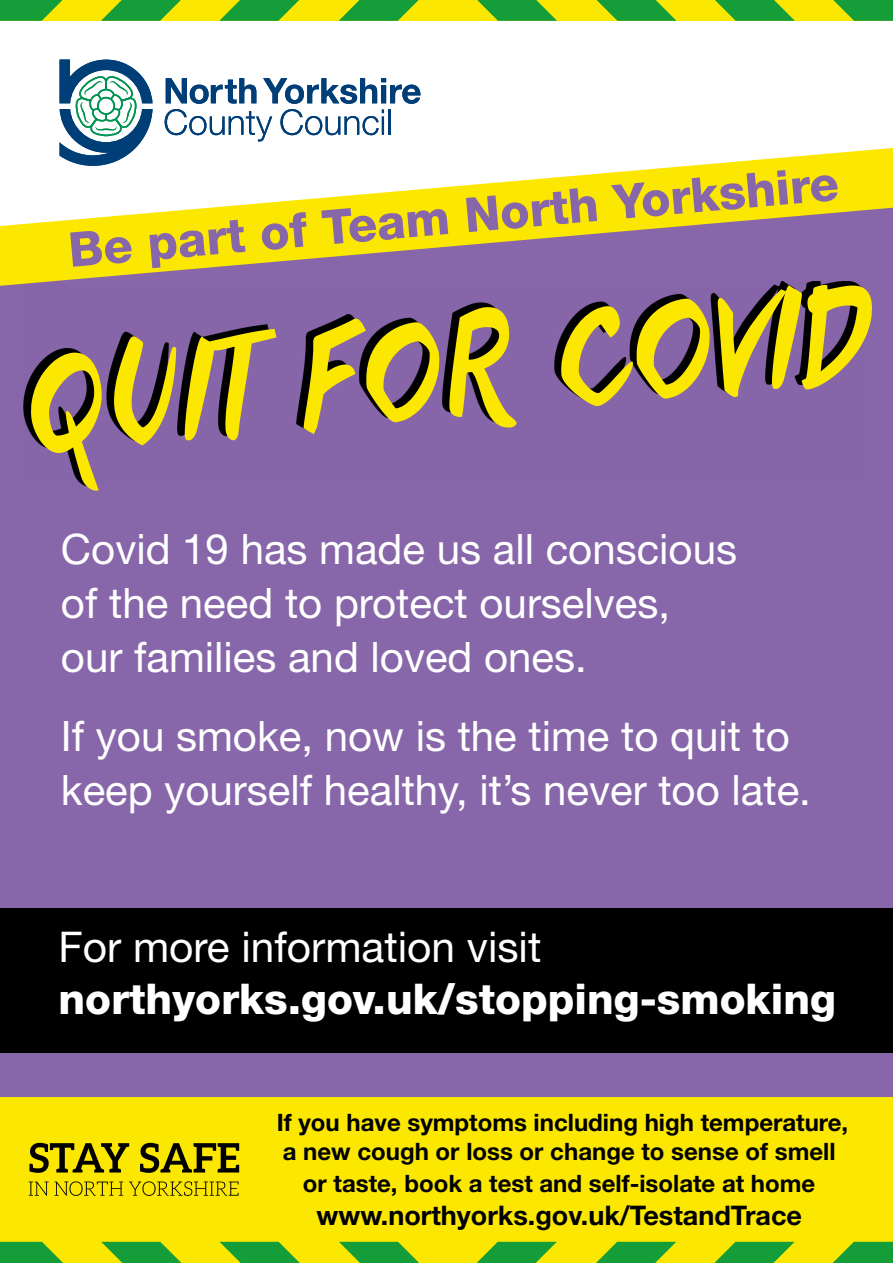
<style>
.page{position:relative;width:893px;height:1263px;background:#fff}
.page>*{position:absolute;margin:0;border:0;box-sizing:border-box;transform-origin:0 0}
.t1{font:133.5px "anothershabby";color:#fbe700;scale:.73 1}
.t2{font:800 48px "Helvetica Neue LT Std";color:#8767a9}
.t3{font:800 42.45px "Helvetica Neue LT Std";color:#fff}
.t4{font:42.45px "Helvetica Neue LT Std";color:#fff}
.t5{font:42px/54px "Helvetica Neue LT Std";color:#fff}
.t6{font:700 27px "Helvetica Neue LT Std";color:#000}
.t7{font:700 24px/28.8px "Helvetica Neue LT Std";color:#000}
</style>
<div class="page">
<div style="left:0;top:286px;width:893px;height:811px;background:#8767a9"></div>
<div style="left:0;top:908px;width:893px;height:144px;background:#000"></div>
<div style="left:0;top:0;width:893px;height:21px;background:#fbe700"></div>
<svg style="left:339px;top:0;width:80px;height:21px"></svg>
<svg style="left:219px;top:0;width:80px;height:21px"></svg>
<svg style="left:101px;top:0;width:80px;height:21px"></svg>
<svg style="left:0;top:0;width:63px;height:21px"></svg>
<svg style="left:477px;top:0;width:80px;height:21px"></svg>
<svg style="left:597px;top:0;width:79px;height:21px"></svg>
<svg style="left:715px;top:0;width:80px;height:21px"></svg>
<svg style="left:833px;top:0;width:60px;height:21px"></svg>
<div style="left:0;top:1241px;width:893px;height:22px;background:#fbe700"></div>
<svg style="left:339px;top:1241px;width:80px;height:22px"></svg>
<svg style="left:219px;top:1241px;width:81px;height:22px"></svg>
<svg style="left:101px;top:1241px;width:80px;height:22px"></svg>
<svg style="left:0;top:1241px;width:63px;height:22px"></svg>
<svg style="left:477px;top:1241px;width:80px;height:22px"></svg>
<svg style="left:596px;top:1241px;width:80px;height:22px"></svg>
<svg style="left:714px;top:1241px;width:81px;height:22px"></svg>
<svg style="left:833px;top:1241px;width:60px;height:22px"></svg>
<svg style="left:165px;top:78px;width:255px;height:63px"></svg>
<hr style="left:388px;top:110px;width:3px;height:25px;background:#003e78">
<svg style="left:60px;top:60px;width:93px;height:88px"></svg>
<div style="left:0;top:1097px;width:893px;height:144px;background:#fbe700"></div>
<svg style="left:29px;top:1143px;width:210px;height:30px"></svg>
<svg style="left:29px;top:1181px;width:210px;height:15px"></svg>
<svg style="left:23px;top:286px;width:842px;height:200px;fill:#8666a8"></svg>
<svg style="left:0;top:148px;width:893px;height:138px"></svg>
<p class="t2" style="left:66px;top:222px;width:774px;rotate:-5deg">Be part of Team North Yorkshire</p>
<h1 class="t1" style="left:27px;top:329px;width:1147px;rotate:-5deg">QUIT FOR COVID</h1>
<p class="t5" style="left:61px;top:521px;width:678px">Covid 19 has made us all conscious of the need to protect ourselves, our families and loved ones.</p>
<p class="t5" style="left:61px;top:709px;width:751px">If you smoke, now is the time to quit to keep yourself healthy, it’s never too late.</p>
<p class="t4" style="left:58px;top:921px;width:484px">For more information visit</p>
<p class="t3" style="left:58px;top:973px;width:779px">northyorks.gov.uk/stopping-smoking</p>
<p class="t7" style="left:277px;top:1107px;width:573px">If you have symptoms including high temperature, a new cough or loss or change to sense of smell</p>
<p class="t7" style="left:303px;top:1169px;width:514px">or taste, book a test and self-isolate at home</p>
<p class="t6" style="left:316px;top:1198px;width:487px">www.northyorks.gov.uk/TestandTrace</p>
</div>
